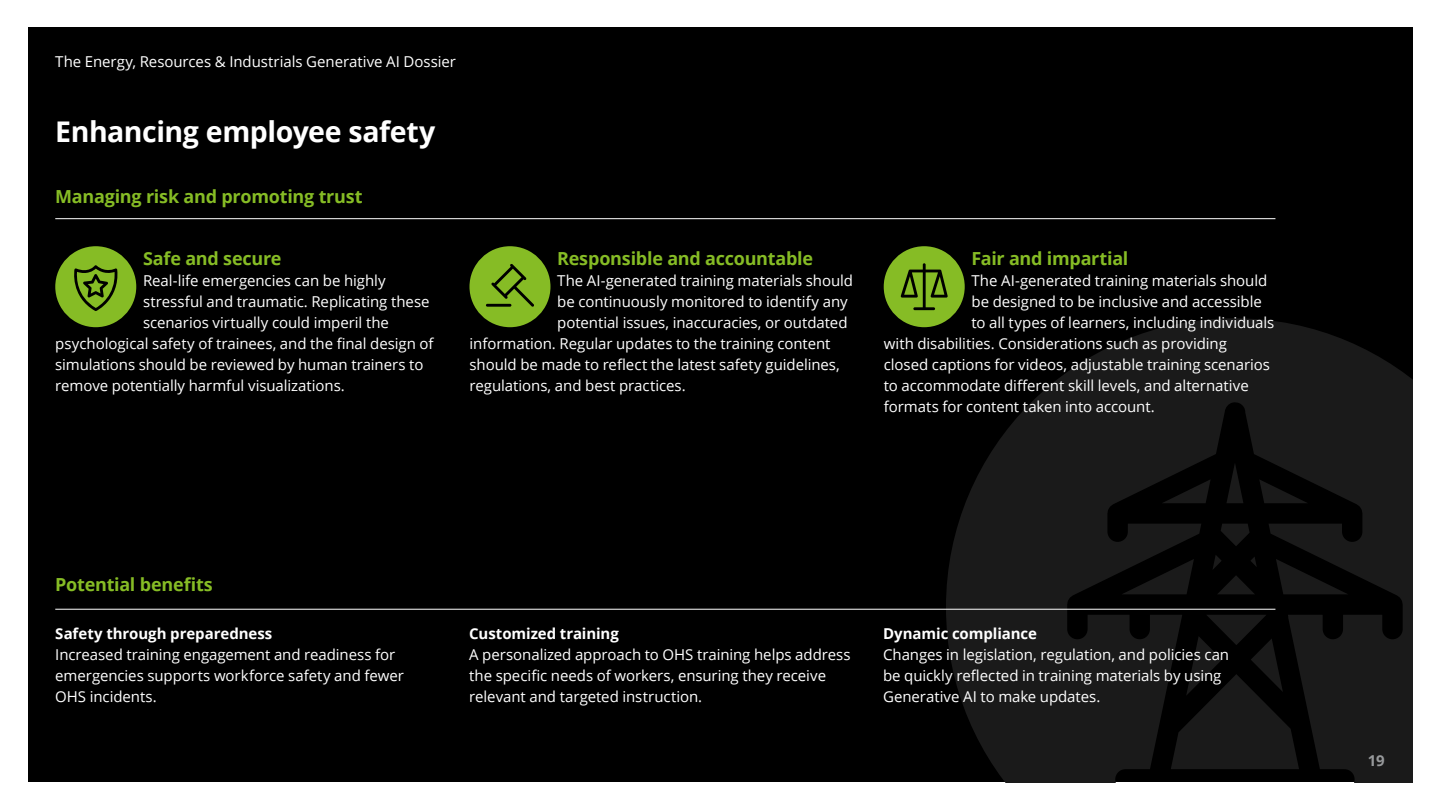
<style>
.page{position:relative;width:1440px;height:810px;background:#fff}
.page>*{position:absolute;margin:0;border:0;box-sizing:border-box;transform-origin:0 0}
.t1{font:700 28.5px "Open Sans";letter-spacing:-.015em;color:#fff}
.t2{font:700 18px "Open Sans";letter-spacing:-.015em;color:#86bc25}
.t3{font:15px/21px "Open Sans";letter-spacing:-.005em;color:#fff}
.t4{font:700 15px "Open Sans";letter-spacing:-.005em;color:#fff}
.t5{font:700 15px "Open Sans";color:#97999b}
</style>
<div class="page">
<div style="left:28px;top:28px;width:1384px;height:754px;background:#000"></div>
<svg style="left:946px;top:318px;width:466px;height:464px;fill:#1a1a1a"></svg>
<svg style="left:1259px;top:479px;width:49px;height:24px"></svg>
<svg style="left:1121px;top:559px;width:73px;height:35px"></svg>
<svg style="left:1162px;top:479px;width:49px;height:24px"></svg>
<svg style="left:1226px;top:463px;width:17px;height:40px"></svg>
<hr style="left:55px;top:218px;width:1220px;height:1px;background:#fff">
<hr style="left:55px;top:609px;width:1220px;height:1px;background:#fff">
<svg style="left:884px;top:246px;width:81px;height:81px"></svg>
<svg style="left:469px;top:246px;width:81px;height:81px"></svg>
<svg style="left:55px;top:246px;width:81px;height:81px"></svg>
<p class="t3" style="left:55px;top:50px;width:402px">The Energy, Resources &amp; Industrials Generative AI Dossier</p>
<h1 class="t1" style="left:55px;top:111px;width:382px">Enhancing employee safety</h1>
<p class="t2" style="left:55px;top:184px;width:309px">Managing risk and promoting trust</p>
<p class="t2" style="left:143px;top:246px;width:140px">Safe and secure</p>
<p class="t3" style="left:143px;top:269px;width:244px">Real-life emergencies can be highly</p>
<p class="t3" style="left:143px;top:290px;width:288px">stressful and traumatic. Replicating these</p>
<p class="t3" style="left:143px;top:311px;width:247px">scenarios virtually could imperil the</p>
<p class="t3" style="left:55px;top:332px;width:380px">psychological safety of trainees, and the final design of</p>
<p class="t3" style="left:55px;top:353px;width:370px">simulations should be reviewed by human trainers to</p>
<p class="t3" style="left:55px;top:374px;width:291px">remove potentially harmful visualizations.</p>
<p class="t2" style="left:557px;top:246px;width:257px">Responsible and accountable</p>
<p class="t3" style="left:557px;top:269px;width:297px">The AI-generated training materials should</p>
<p class="t3" style="left:557px;top:290px;width:292px">be continuously monitored to identify any</p>
<p class="t3" style="left:557px;top:311px;width:292px">potential issues, inaccuracies, or outdated</p>
<p class="t3" style="left:470px;top:332px;width:363px">information. Regular updates to the training content</p>
<p class="t3" style="left:470px;top:353px;width:372px">should be made to reflect the latest safety guidelines,</p>
<p class="t3" style="left:470px;top:374px;width:218px">regulations, and best practices.</p>
<p class="t2" style="left:971px;top:246px;width:158px">Fair and impartial</p>
<p class="t3" style="left:971px;top:269px;width:297px">The AI-generated training materials should</p>
<p class="t3" style="left:971px;top:290px;width:292px">be designed to be inclusive and accessible</p>
<p class="t3" style="left:971px;top:311px;width:304px">to all types of learners, including individuals</p>
<p class="t3" style="left:884px;top:332px;width:345px">with disabilities. Considerations such as providing</p>
<p class="t3" style="left:884px;top:353px;width:388px">closed captions for videos, adjustable training scenarios</p>
<p class="t3" style="left:884px;top:374px;width:367px">to accommodate different skill levels, and alternative</p>
<p class="t3" style="left:884px;top:395px;width:273px">formats for content taken into account.</p>
<p class="t2" style="left:55px;top:572px;width:159px">Potential benefits</p>
<p class="t4" style="left:55px;top:623px;width:219px">Safety through preparedness</p>
<p class="t3" style="left:55px;top:644px;width:350px">Increased training engagement and readiness for emergencies supports workforce safety and fewer<br>OHS incidents.</p>
<p class="t4" style="left:469px;top:623px;width:151px">Customized training</p>
<p class="t3" style="left:469px;top:644px;width:383px">A personalized approach to OHS training helps address the specific needs of workers, ensuring they receive relevant and targeted instruction.</p>
<p class="t4" style="left:883px;top:623px;width:155px">Dynamic compliance</p>
<p class="t3" style="left:883px;top:644px;width:348px">Changes in legislation, regulation, and policies can be quickly reflected in training materials by using<br>Generative AI to make updates.</p>
<p class="t5" style="left:1368px;top:750px;width:18px">19</p>
</div>
